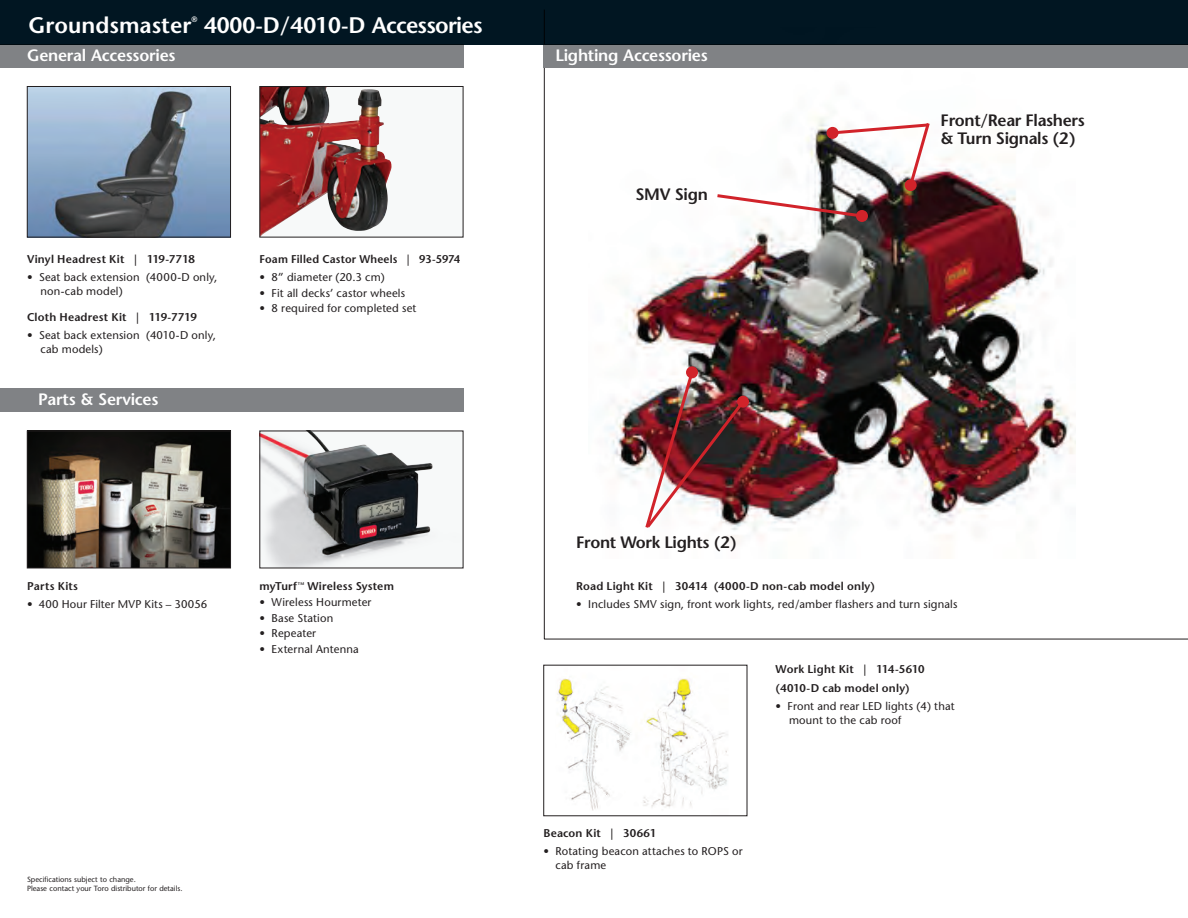
<style>
.page{position:relative;width:1188px;height:918px;background:#fff}
.page>*{position:absolute;margin:0;border:0;box-sizing:border-box;transform-origin:0 0}
.t1{font:600 22.5px "Stone Sans";letter-spacing:-.035em;color:#fff}
.t2{font:600 22.5px "Stone Sans";color:#fff}
.t3{font:600 16.5px/18px "Stone Sans";letter-spacing:-.02em;color:#231f20}
.t4{font:600 16.5px "Stone Sans";letter-spacing:-.015em;color:#fff}
.t5{font:11.25px/13.5px "Stone Sans";letter-spacing:.015em;color:#231f20}
.t6{font:600 11.25px/18.9px "Stone Sans";letter-spacing:.02em;color:#231f20}
.t7{font:600 7.8px "Stone Sans";color:#fff}
.t8{font:7.5px/9px "Stone Sans";color:#231f20}
.t9{font:600 3.9px "Stone Sans";color:#231f20}
</style>
<div class="page">
<svg style="left:544px;top:68px;width:644px;height:572px"></svg>
<img style="left:589px;top:68px;width:487px;height:490px">
<div style="left:0;top:389px;width:463px;height:23px;background:#808285"></div>
<div style="left:544px;top:44px;width:644px;height:24px;background:#808285"></div>
<img style="left:29px;top:433px;width:200px;height:133px">
<div style="left:27px;top:431px;width:204px;height:137px;border:1px solid #231f20"></div>
<img style="left:262px;top:433px;width:174px;height:133px">
<div style="left:0;top:44px;width:463px;height:24px;background:#808285"></div>
<div style="left:0;top:0;width:1188px;height:45px;background:#011622"></div>
<img style="left:29px;top:88px;width:200px;height:147px">
<div style="left:27px;top:86px;width:204px;height:151px;border:1px solid #231f20"></div>
<div style="left:260px;top:86px;width:203px;height:151px;background:#f7f9f9"></div>
<img style="left:262px;top:88px;width:130px;height:147px">
<div style="left:260px;top:86px;width:203px;height:151px;border:1px solid #231f20"></div>
<img style="left:557px;top:678px;width:171px;height:133px">
<svg style="left:686px;top:366px;width:12px;height:12px"></svg>
<svg style="left:714px;top:120px;width:218px;height:99px"></svg>
<div style="left:856px;top:210px;width:12px;height:12px;background:#d1232a;border-radius:50%"></div>
<img style="left:643px;top:369px;width:104px;height:162px">
<div style="left:737px;top:396px;width:12px;height:12px;background:#d1232a;border-radius:50%"></div>
<h1 class="t2" style="left:28px;top:12px;width:165px">Groundsmaster</h1>
<p class="t7" style="left:191px;top:14px;width:7px">®</p>
<h1 class="t1" style="left:204px;top:12px;width:280px">4000-D/4010-D Accessories</h1>
<h2 class="t4" style="left:27px;top:45px;width:150px">General Accessories</h2>
<p class="t6" style="left:27px;top:250px;width:169px">Vinyl Headrest Kit | 119-7718</p>
<p class="t5" style="left:40px;top:270px;width:178px;text-indent:-14px">• Seat back extension (4000-D only, non-cab model)</p>
<p class="t6" style="left:27px;top:308px;width:171px">Cloth Headrest Kit | 119-7719</p>
<p class="t5" style="left:41px;top:328px;width:177px;text-indent:-14px">• Seat back extension (4010-D only, cab models)</p>
<h2 class="t4" style="left:38px;top:390px;width:122px">Parts &amp; Services</h2>
<p class="t6" style="left:260px;top:250px;width:202px">Foam Filled Castor Wheels | 93-5974</p>
<p class="t5" style="left:260px;top:270px;width:127px">• 8” diameter (20.3 cm)</p>
<p class="t5" style="left:260px;top:286px;width:147px">• Fit all decks’ castor wheels</p>
<p class="t5" style="left:260px;top:302px;width:158px">• 8 required for completed set</p>
<p class="t6" style="left:27px;top:577px;width:53px">Parts Kits</p>
<p class="t5" style="left:27px;top:598px;width:182px">• 400 Hour Filter MVP Kits – 30056</p>
<p class="t6" style="left:260px;top:577px;width:39px">myTurf</p>
<p class="t9" style="left:298px;top:581px;width:8px">TM</p>
<p class="t6" style="left:307px;top:577px;width:88px">Wireless System</p>
<p class="t5" style="left:260px;top:596px;width:113px">• Wireless Hourmeter</p>
<p class="t5" style="left:260px;top:611px;width:75px">• Base Station</p>
<p class="t5" style="left:260px;top:627px;width:58px">• Repeater</p>
<p class="t5" style="left:260px;top:642px;width:101px">• External Antenna</p>
<p class="t8" style="left:27px;top:875px;width:157px">Specifications subject to change.<br>Please contact your Toro distributor for details.</p>
<h2 class="t4" style="left:555px;top:45px;width:154px">Lighting Accessories</h2>
<h2 class="t3" style="left:635px;top:185px;width:74px">SMV Sign</h2>
<h2 class="t3" style="left:941px;top:111px;width:146px">Front/Rear Flashers &amp; Turn Signals (2)</h2>
<h2 class="t3" style="left:576px;top:533px;width:162px">Front Work Lights (2)</h2>
<p class="t6" style="left:576px;top:576px;width:300px">Road Light Kit | 30414 (4000-D non-cab model only)</p>
<p class="t5" style="left:576px;top:597px;width:383px">• Includes SMV sign, front work lights, red/amber flashers and turn signals</p>
<p class="t6" style="left:776px;top:660px;width:151px">Work Light Kit | 114-5610 (4010-D cab model only)</p>
<p class="t5" style="left:789px;top:699px;width:167px;text-indent:-14px">• Front and rear LED lights (4) that mount to the cab roof</p>
<p class="t6" style="left:543px;top:824px;width:114px">Beacon Kit | 30661</p>
<p class="t5" style="left:556px;top:844px;width:189px;text-indent:-12px">• Rotating beacon attaches to ROPS or cab frame</p>
</div>
